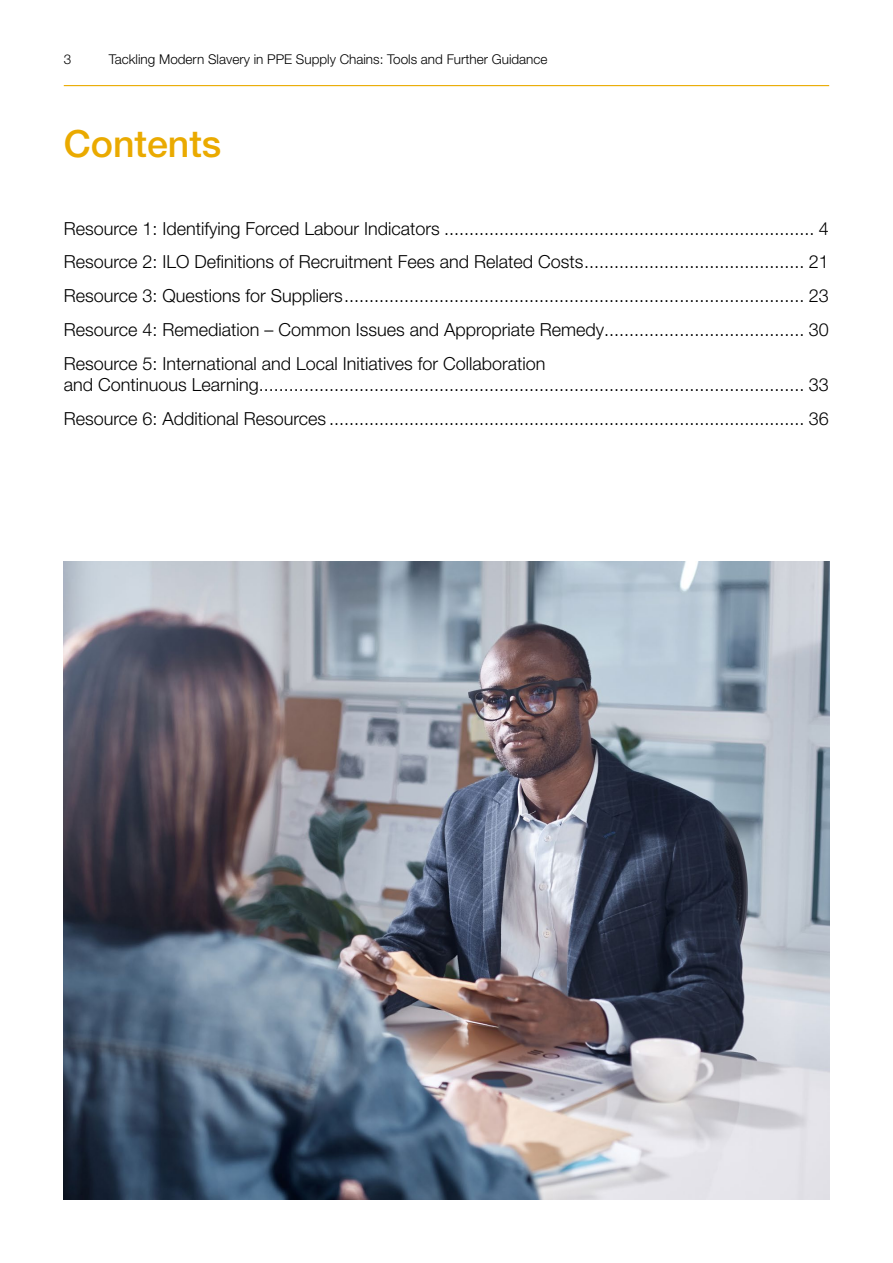
<style>
.page{position:relative;width:893px;height:1263px;background:#fff}
.page>*{position:absolute;margin:0;border:0;box-sizing:border-box;transform-origin:0 0}
.t1{font:500 37.5px "Helvetica Neue";color:#eaaa00}
.t2{font:300 18px/21px "Helvetica Neue";color:#000}
.t3{font:300 13.5px "Helvetica Neue";color:#000}
</style>
<div class="page">
<hr style="left:64px;top:85px;width:765px;height:1px;background:#eaaa00">
<img style="left:64px;top:561px;width:765px;height:638px">
<p class="t3" style="left:64px;top:51px;width:9px">3</p>
<p class="t3" style="left:109px;top:51px;width:440px">Tackling Modern Slavery in PPE Supply Chains: Tools and Further Guidance</p>
<p class="t1" style="left:64px;top:121px;width:159px">Contents</p>
<p class="t2" style="left:64px;top:217px;width:767px">Resource 1: Identifying Forced Labour Indicators .......................................................................... 4</p>
<p class="t2" style="left:64px;top:251px;width:767px">Resource 2: ILO Definitions of Recruitment Fees and Related Costs............................................ 21</p>
<p class="t2" style="left:64px;top:285px;width:767px">Resource 3: Questions for Suppliers............................................................................................ 23</p>
<p class="t2" style="left:64px;top:319px;width:767px">Resource 4: Remediation – Common Issues and Appropriate Remedy........................................ 30</p>
<p class="t2" style="left:64px;top:352px;width:767px">Resource 5: International and Local Initiatives for Collaboration<br>and Continuous Learning............................................................................................................. 33</p>
<p class="t2" style="left:64px;top:407px;width:767px">Resource 6: Additional Resources ............................................................................................... 36</p>
</div>
